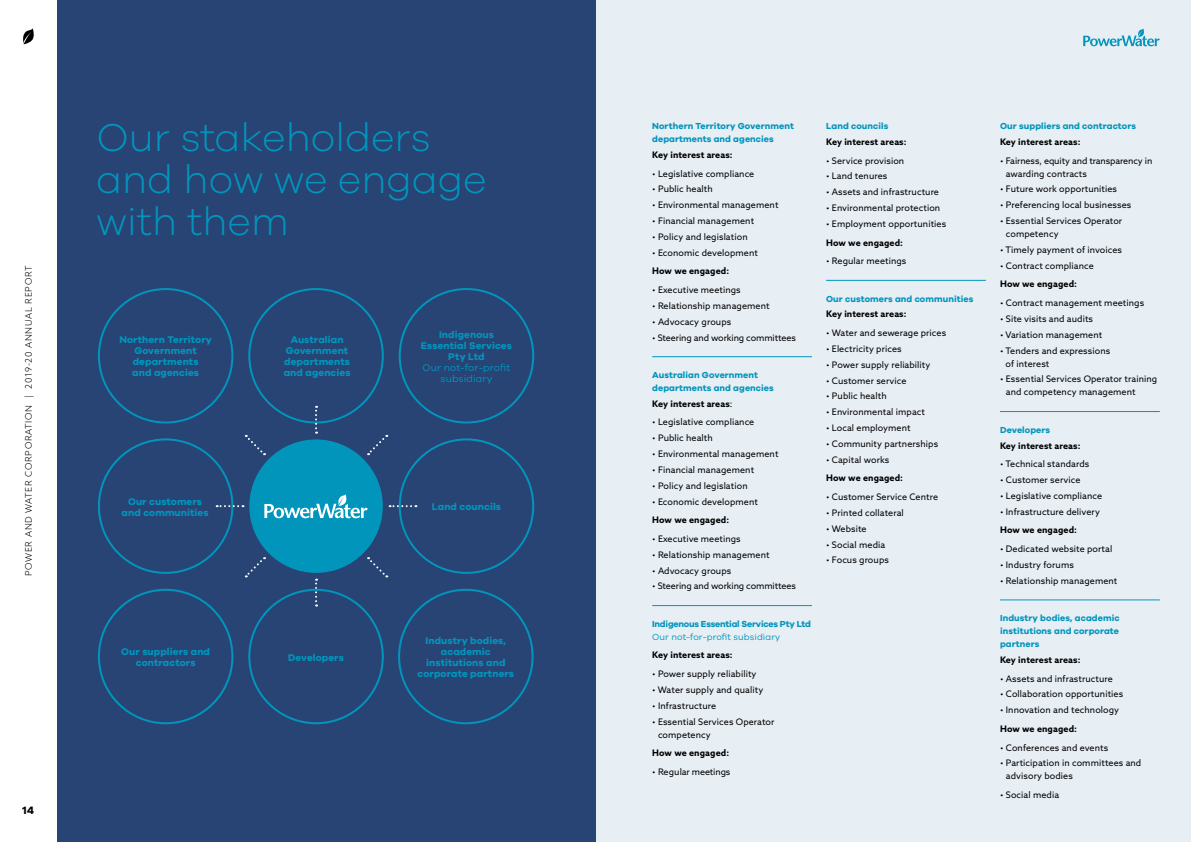
<style>
.page{position:relative;width:1191px;height:842px;background:#fff}
.page>*{position:absolute;margin:0;border:0;box-sizing:border-box;transform-origin:0 0}
.t1{font:300 40px/42px "Galano Grotesque";color:#0295bc}
.t2{font:700 11px "Galano Grotesque";color:#000}
.t3{font:700 10px/11px "Galano Grotesque";letter-spacing:.01em;color:#0295bc;text-align:center}
.t4{font:9px/13px "Azo Sans";letter-spacing:.01em;color:#000}
.t5{font:700 9px "Azo Sans";letter-spacing:.01em;color:#000}
.t6{font:700 9px/13px "Galano Grotesque";letter-spacing:.01em;color:#0295bc}
.t7{font:9px/13px "Azo Sans";letter-spacing:-.01em;color:#000}
.t8{font:300 9px "Azo Sans";letter-spacing:.075em;color:#000}
.t9{font:700 9px "Galano Grotesque";letter-spacing:-.02em;color:#0295bc}
.t10{font:9px "Galano Grotesque";letter-spacing:.01em;color:#0295bc}
.s1{font-weight:400}
</style>
<div class="page">
<div style="left:595px;top:0;width:596px;height:842px;background:#e7eef4"></div>
<div style="left:57px;top:0;width:538px;height:842px;background:#274475"></div>
<hr style="left:1000px;top:600px;width:159px;height:1px;background:#0295bc">
<hr style="left:1000px;top:411px;width:159px;height:1px;background:#0295bc">
<hr style="left:826px;top:280px;width:160px;height:1px;background:#0295bc">
<hr style="left:652px;top:605px;width:160px;height:1px;background:#0295bc">
<hr style="left:652px;top:356px;width:160px;height:1px;background:#0295bc">
<svg style="left:23px;top:28px;width:11px;height:16px"></svg>
<svg style="left:1083px;top:28px;width:76px;height:18px"></svg>
<svg style="left:389px;top:505px;width:27px;height:2px"></svg>
<svg style="left:315px;top:406px;width:2px;height:28px"></svg>
<div style="left:249px;top:439px;width:134px;height:134px;background:#0295bc;border-radius:50%"></div>
<svg style="left:264px;top:494px;width:104px;height:24px"></svg>
<svg style="left:217px;top:505px;width:26px;height:2px"></svg>
<svg style="left:244px;top:557px;width:21px;height:21px"></svg>
<svg style="left:367px;top:435px;width:20px;height:20px"></svg>
<svg style="left:368px;top:557px;width:19px;height:21px"></svg>
<svg style="left:246px;top:435px;width:19px;height:20px"></svg>
<svg style="left:315px;top:579px;width:2px;height:27px"></svg>
<p class="t8" style="left:23px;top:576px;width:312px;rotate:-90deg">POWER AND WATER CORPORATION | 2019-20 ANNUAL REPORT</p>
<p class="t2" style="left:23px;top:803px;width:13px">14</p>
<p class="t1" style="left:96px;top:115px;width:392px">Our stakeholders and how we engage</p>
<h1 class="t1" style="left:96px;top:199px;width:194px">with them</h1>
<p class="t3" style="left:119px;top:334px;width:94px">Northern Territory<br>Government departments<br>and agencies</p>
<p class="t3" style="left:284px;top:334px;width:68px">Australian<br>Government departments and agencies</p>
<p class="t3" style="left:421px;top:329px;width:92px">Indigenous<br>Essential Services<br>Pty Ltd<br><span class="s1">Our not-for-proft subsidiary</span></p>
<p class="t3" style="left:122px;top:495px;width:89px">Our customers and communities</p>
<p class="t3" style="left:121px;top:646px;width:90px">Our suppliers and contractors</p>
<p class="t3" style="left:288px;top:651px;width:57px">Developers</p>
<p class="t3" style="left:432px;top:501px;width:71px">Land councils</p>
<p class="t3" style="left:417px;top:635px;width:98px">Industry bodies, academic institutions and corporate partners</p>
<p class="t6" style="left:652px;top:119px;width:143px">Northern Territory Government departments and agencies</p>
<p class="t5" style="left:652px;top:149px;width:82px">Key interest areas:</p>
<p class="t4" style="left:652px;top:167px;width:104px">• Legislative compliance</p>
<p class="t4" style="left:652px;top:183px;width:62px">• Public health</p>
<p class="t4" style="left:652px;top:198px;width:128px">• Environmental management</p>
<p class="t4" style="left:652px;top:214px;width:103px">• Financial management</p>
<p class="t4" style="left:652px;top:230px;width:97px">• Policy and legislation</p>
<p class="t4" style="left:652px;top:246px;width:107px">• Economic development</p>
<p class="t5" style="left:652px;top:265px;width:78px">How we engaged:</p>
<p class="t4" style="left:652px;top:283px;width:90px">• Executive meetings</p>
<p class="t4" style="left:652px;top:299px;width:119px">• Relationship management</p>
<p class="t4" style="left:652px;top:315px;width:81px">• Advocacy groups</p>
<p class="t7" style="left:652px;top:331px;width:145px">• Steering and working committees</p>
<p class="t6" style="left:652px;top:368px;width:123px">Australian Government departments and agencies</p>
<p class="t5" style="left:652px;top:398px;width:82px">Key interest areas<span class="s1">:</span></p>
<p class="t4" style="left:652px;top:416px;width:104px">• Legislative compliance</p>
<p class="t4" style="left:652px;top:431px;width:62px">• Public health</p>
<p class="t4" style="left:652px;top:447px;width:128px">• Environmental management</p>
<p class="t4" style="left:652px;top:463px;width:103px">• Financial management</p>
<p class="t4" style="left:652px;top:479px;width:97px">• Policy and legislation</p>
<p class="t4" style="left:652px;top:495px;width:107px">• Economic development</p>
<p class="t5" style="left:652px;top:514px;width:78px">How we engaged:</p>
<p class="t4" style="left:652px;top:532px;width:90px">• Executive meetings</p>
<p class="t4" style="left:652px;top:548px;width:119px">• Relationship management</p>
<p class="t4" style="left:652px;top:564px;width:81px">• Advocacy groups</p>
<p class="t7" style="left:652px;top:580px;width:145px">• Steering and working committees</p>
<p class="t9" style="left:652px;top:618px;width:160px">Indigenous Essential Services Pty Ltd</p>
<p class="t10" style="left:652px;top:631px;width:129px">Our not-for-proft subsidiary</p>
<p class="t5" style="left:652px;top:649px;width:82px">Key interest areas:</p>
<p class="t4" style="left:652px;top:667px;width:106px">• Power supply reliability</p>
<p class="t4" style="left:652px;top:683px;width:113px">• Water supply and quality</p>
<p class="t4" style="left:652px;top:699px;width:65px">• Infrastructure</p>
<p class="t4" style="left:658px;top:715px;width:118px;text-indent:-6px">• Essential Services Operator competency</p>
<p class="t5" style="left:652px;top:747px;width:78px">How we engaged:</p>
<p class="t7" style="left:652px;top:765px;width:80px">• Regular meetings</p>
<p class="t6" style="left:826px;top:119px;width:64px">Land councils</p>
<p class="t5" style="left:826px;top:136px;width:82px">Key interest areas:</p>
<p class="t4" style="left:826px;top:154px;width:80px">• Service provision</p>
<p class="t4" style="left:826px;top:170px;width:63px">• Land tenures</p>
<p class="t4" style="left:826px;top:185px;width:114px">• Assets and infrastructure</p>
<p class="t4" style="left:826px;top:201px;width:116px">• Environmental protection</p>
<p class="t4" style="left:826px;top:217px;width:122px">• Employment opportunities</p>
<p class="t5" style="left:826px;top:236px;width:78px">How we engaged:</p>
<p class="t4" style="left:826px;top:254px;width:82px">• Regular meetings</p>
<p class="t6" style="left:826px;top:292px;width:149px">Our customers and communities</p>
<p class="t5" style="left:826px;top:308px;width:82px">Key interest areas:</p>
<p class="t4" style="left:826px;top:326px;width:122px">• Water and sewerage prices</p>
<p class="t4" style="left:826px;top:342px;width:77px">• Electricity prices</p>
<p class="t4" style="left:826px;top:358px;width:106px">• Power supply reliability</p>
<p class="t4" style="left:826px;top:374px;width:82px">• Customer service</p>
<p class="t4" style="left:826px;top:390px;width:62px">• Public health</p>
<p class="t4" style="left:826px;top:405px;width:100px">• Environmental impact</p>
<p class="t4" style="left:826px;top:421px;width:86px">• Local employment</p>
<p class="t4" style="left:826px;top:437px;width:113px">• Community partnerships</p>
<p class="t4" style="left:826px;top:453px;width:65px">• Capital works</p>
<p class="t5" style="left:826px;top:472px;width:78px">How we engaged:</p>
<p class="t4" style="left:826px;top:490px;width:113px">• Customer Service Centre</p>
<p class="t4" style="left:826px;top:506px;width:79px">• Printed collateral</p>
<p class="t4" style="left:826px;top:522px;width:42px">• Website</p>
<p class="t4" style="left:826px;top:538px;width:61px">• Social media</p>
<p class="t4" style="left:826px;top:554px;width:64px">• Focus groups</p>
<p class="t6" style="left:1000px;top:119px;width:137px">Our suppliers and contractors</p>
<p class="t5" style="left:1000px;top:136px;width:82px">Key interest areas:</p>
<p class="t7" style="left:1006px;top:154px;width:148px;text-indent:-6px">• Fairness, equity and transparency in awarding contracts</p>
<p class="t4" style="left:1000px;top:183px;width:119px">• Future work opportunities</p>
<p class="t4" style="left:1000px;top:198px;width:133px">• Preferencing local businesses</p>
<p class="t4" style="left:1006px;top:214px;width:118px;text-indent:-6px">• Essential Services Operator competency</p>
<p class="t4" style="left:1000px;top:243px;width:123px">• Timely payment of invoices</p>
<p class="t4" style="left:1000px;top:259px;width:95px">• Contract compliance</p>
<p class="t5" style="left:1000px;top:278px;width:78px">How we engaged:</p>
<p class="t4" style="left:1000px;top:296px;width:146px">• Contract management meetings</p>
<p class="t4" style="left:1000px;top:312px;width:95px">• Site visits and audits</p>
<p class="t4" style="left:1000px;top:328px;width:104px">• Variation management</p>
<p class="t4" style="left:1005px;top:344px;width:106px;text-indent:-5px">• Tenders and expressions of interest</p>
<p class="t4" style="left:1006px;top:373px;width:153px;text-indent:-6px">• Essential Services Operator training and competency management</p>
<p class="t6" style="left:1000px;top:423px;width:52px">Developers</p>
<p class="t5" style="left:1000px;top:439px;width:82px">Key interest areas:</p>
<p class="t4" style="left:1000px;top:457px;width:91px">• Technical standards</p>
<p class="t4" style="left:1000px;top:473px;width:82px">• Customer service</p>
<p class="t4" style="left:1000px;top:489px;width:104px">• Legislative compliance</p>
<p class="t4" style="left:1000px;top:505px;width:101px">• Infrastructure delivery</p>
<p class="t5" style="left:1000px;top:524px;width:78px">How we engaged:</p>
<p class="t4" style="left:1000px;top:542px;width:114px">• Dedicated website portal</p>
<p class="t4" style="left:1000px;top:558px;width:75px">• Industry forums</p>
<p class="t4" style="left:1000px;top:574px;width:119px">• Relationship management</p>
<p class="t6" style="left:1000px;top:611px;width:121px;text-align:justify">Industry bodies, academic institutions and corporate partners</p>
<p class="t5" style="left:1000px;top:654px;width:82px">Key interest areas:</p>
<p class="t4" style="left:1000px;top:672px;width:114px">• Assets and infrastructure</p>
<p class="t4" style="left:1000px;top:688px;width:125px">• Collaboration opportunities</p>
<p class="t4" style="left:1000px;top:703px;width:121px">• Innovation and technology</p>
<p class="t5" style="left:1000px;top:723px;width:78px">How we engaged:</p>
<p class="t4" style="left:1000px;top:741px;width:110px">• Conferences and events</p>
<p class="t4" style="left:1005px;top:757px;width:137px;text-indent:-6px">• Participation in committees and advisory bodies</p>
<p class="t4" style="left:1000px;top:788px;width:61px">• Social media</p>
</div>
